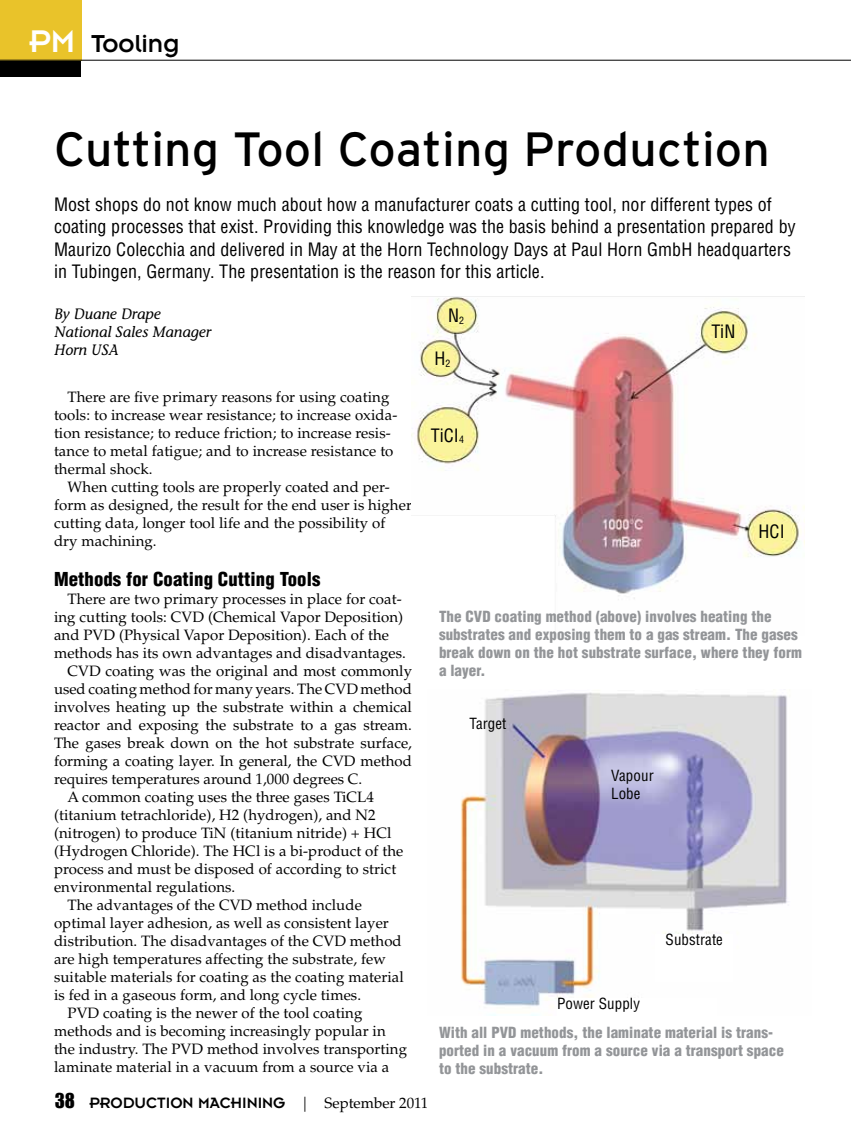
<style>
.page{position:relative;width:851px;height:1134px;background:#fff}
.page>*{position:absolute;margin:0;border:0;box-sizing:border-box;transform-origin:0 0}
.t1{font:48px "Interstate";letter-spacing:.005em;color:#000}
.t2{font:27px "Insignia LT Std";color:#000}
.t3{font:900 condensed 18.75px "Helvetica LT Std";letter-spacing:.005em;color:#000}
.t4{font:condensed 18px/22.5px "Helvetica LT Std";letter-spacing:.005em;color:#000}
.t5{font:16.5px "Insignia LT Std";color:#000}
.t6{font:15px/18px "Palatino LT Std";letter-spacing:.005em;color:#000}
.t7{font:900 condensed 15px/18px "Helvetica LT Std";letter-spacing:.005em;color:#939598}
.t8{font:italic 500 15px/18px "Stone Informal Std";color:#000}
.t9{font:condensed 15px/18px "Helvetica LT Std";letter-spacing:.005em;color:#000}
.s1{font-size:34.5px;color:#fff}
.s2{font-family:"Impact LT Std";font-size:21px}
.s3{font-family:"Palatino LT Std";font-size:15px}
</style>
<div class="page">
<div style="left:0;top:60px;width:81px;height:17px;background:#000"></div>
<div style="left:0;top:0;width:81px;height:60px;background:#e9c32a"></div>
<hr style="left:0;top:60px;width:850px;height:1px;background:#000">
<img style="left:412px;top:296px;width:392px;height:303px">
<img style="left:460px;top:692px;width:328px;height:324px">
<div style="left:655px;top:934px;width:78px;height:48px;background:#fff"></div>
<div style="left:557px;top:998px;width:160px;height:52px;background:#fff"></div>
<h2 class="t2" style="left:29px;top:30px;width:152px"><span class="s1">PM</span> TOOLING</h2>
<h1 class="t1" style="left:54px;top:120px;width:717px">Cutting Tool Coating Production</h1>
<p class="t4" style="left:54px;top:193px;width:743px">Most shops do not know much about how a manufacturer coats a cutting tool, nor different types of coating processes that exist. Providing this knowledge was the basis behind a presentation prepared by Maurizo Colecchia and delivered in May at the Horn Technology Days at Paul Horn GmbH headquarters in Tubingen, Germany. The presentation is the reason for this article.</p>
<p class="t8" style="left:54px;top:305px;width:158px">By Duane Drape<br>National Sales Manager<br>Horn USA</p>
<p class="t6" style="left:54px;top:388px;width:345px;text-indent:14px">There are five primary reasons for using coating tools: to increase wear resistance; to increase oxida&shy;tion resistance; to reduce friction; to increase resis&shy;tance to metal fatigue; and to increase resistance to thermal shock.</p>
<p class="t6" style="left:54px;top:478px;width:359px;text-indent:14px">When cutting tools are properly coated and per&shy;form as designed, the result for the end user is higher cutting data, longer tool life and the possibility of dry machining.</p>
<p class="t3" style="left:54px;top:568px;width:268px">Methods for Coating Cutting Tools</p>
<p class="t6" style="left:68px;top:591px;width:336px">There are two primary processes in place for coat-</p>
<p class="t6" style="left:54px;top:609px;width:351px">ing cutting tools: CVD (Chemical Vapor Deposition)</p>
<p class="t6" style="left:54px;top:627px;width:336px">and PVD (Physical Vapor Deposition). Each of the</p>
<p class="t6" style="left:54px;top:645px;width:353px">methods has its own advantages and disadvantages.</p>
<p class="t6" style="left:68px;top:663px;width:346px">CVD coating was the original and most commonly</p>
<p class="t6" style="left:54px;top:681px;width:359px">used coating method for many years. The CVD method</p>
<p class="t6" style="left:54px;top:699px;width:359px">involves heating up the substrate within a chemical</p>
<p class="t6" style="left:54px;top:717px;width:359px">reactor and exposing the substrate to a gas stream.</p>
<p class="t6" style="left:54px;top:735px;width:359px">The gases break down on the hot substrate surface,</p>
<p class="t6" style="left:54px;top:753px;width:359px">forming a coating layer. In general, the CVD method</p>
<p class="t6" style="left:54px;top:771px;width:310px">requires temperatures around 1,000 degrees C.</p>
<p class="t6" style="left:68px;top:789px;width:308px">A common coating uses the three gases TiCL4</p>
<p class="t6" style="left:54px;top:807px;width:323px">(titanium tetrachloride), H2 (hydrogen), and N2</p>
<p class="t6" style="left:54px;top:825px;width:339px">(nitrogen) to produce TiN (titanium nitride) + HCl</p>
<p class="t6" style="left:54px;top:843px;width:351px">(Hydrogen Chloride). The HCl is a bi-product of the</p>
<p class="t6" style="left:54px;top:861px;width:344px">process and must be disposed of according to strict</p>
<p class="t6" style="left:54px;top:879px;width:183px">environmental regulations.</p>
<p class="t6" style="left:68px;top:897px;width:296px">The advantages of the CVD method include</p>
<p class="t6" style="left:54px;top:915px;width:336px">optimal layer adhesion, as well as consistent layer</p>
<p class="t6" style="left:54px;top:933px;width:349px">distribution. The disadvantages of the CVD method</p>
<p class="t6" style="left:54px;top:951px;width:333px">are high temperatures affecting the substrate, few</p>
<p class="t6" style="left:54px;top:969px;width:351px">suitable materials for coating as the coating material</p>
<p class="t6" style="left:54px;top:987px;width:308px">is fed in a gaseous form, and long cycle times.</p>
<p class="t6" style="left:68px;top:1005px;width:296px">PVD coating is the newer of the tool coating</p>
<p class="t6" style="left:54px;top:1023px;width:333px">methods and is becoming increasingly popular in</p>
<p class="t6" style="left:54px;top:1041px;width:354px">the industry. The PVD method involves transporting</p>
<p class="t6" style="left:54px;top:1059px;width:337px">laminate material in a vacuum from a source via a</p>
<p class="t4" style="left:448px;top:304px;width:18px">N<sub>2</sub></p>
<p class="t4" style="left:434px;top:347px;width:18px">H<sub>2</sub></p>
<p class="t4" style="left:711px;top:320px;width:25px">TiN</p>
<p class="t4" style="left:431px;top:424px;width:34px">TiCI<sub>4</sub></p>
<p class="t4" style="left:758px;top:520px;width:28px">HCI</p>
<p class="t7" style="left:439px;top:608px;width:364px">The CVD coating method (above) involves heating the substrates and exposing them to a gas stream. The gases break down on the hot substrate surface, where they form a layer.</p>
<p class="t9" style="left:469px;top:714px;width:38px">Target</p>
<p class="t9" style="left:611px;top:766px;width:44px">Vapour<br>Lobe</p>
<p class="t9" style="left:665px;top:930px;width:59px">Substrate</p>
<p class="t9" style="left:557px;top:994px;width:84px">Power Supply</p>
<p class="t7" style="left:439px;top:1023px;width:346px">With all PVD methods, the laminate material is trans&shy;ported in a vacuum from a source via a transport space to the substrate.</p>
<p class="t5" style="left:55px;top:1094px;width:375px"><span class="s2">38</span> PRODUCTION MACHINING <span class="s3">| September 2011</span></p>
</div>
